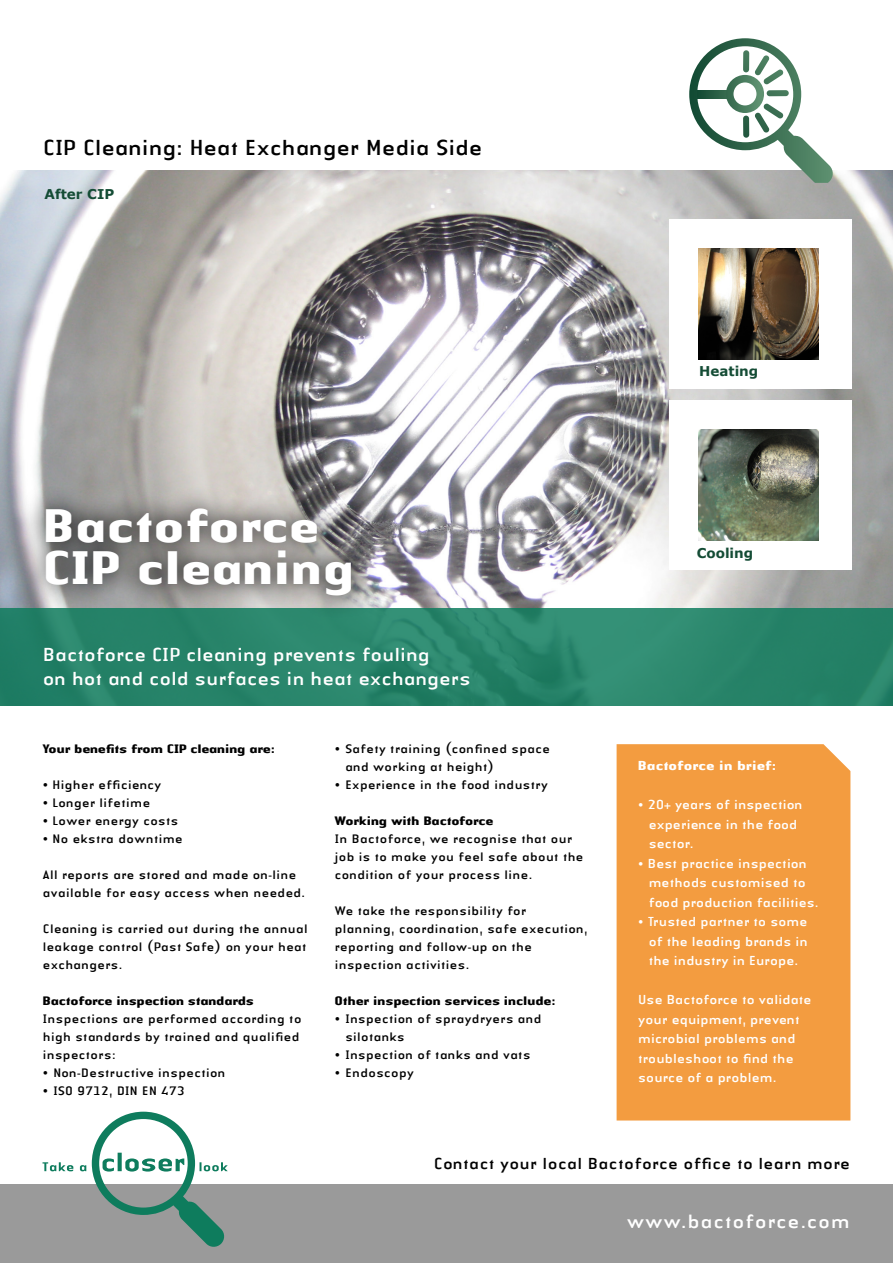
<style>
.page{position:relative;width:893px;height:1263px;background:#fff}
.page>*{position:absolute;margin:0;border:0;box-sizing:border-box;transform-origin:0 0}
.t1{font:700 48.75px/42px "Authentic Sans Com";color:#fff}
.t2{font:22.5px "Authentic Sans Com";letter-spacing:-.04em;color:#000}
.t3{font:19.8px "Authentic Sans Com";color:#fff}
.t4{font:19.5px/24px "Authentic Sans Com";letter-spacing:-.04em;color:#fff}
.t5{font:16.5px "Authentic Sans Com";letter-spacing:-.02em;color:#000}
.t6{font:13.5px/19.5px "Authentic Sans Com";letter-spacing:-.04em;color:#fff}
.t7{font:700 13.5px "Verdana";color:#144c35}
.t8{font:700 13.5px "Authentic Sans Com";color:#fff}
.t9{font:12.75px/18px "Authentic Sans Com";letter-spacing:-.02em;color:#000}
.t10{font:700 12.75px "Authentic Sans Com";letter-spacing:-.02em;color:#000}
.s1{font-size:12.75px}
</style>
<div class="page">
<img style="left:0;top:170px;width:893px;height:438px">
<div style="left:0;top:1184px;width:893px;height:79px;background:#9a9a9a"></div>
<div style="left:0;top:608px;width:893px;height:98px;background:linear-gradient(to right,#27836a,#2b876c)"></div>
<div style="left:617px;top:744px;width:233px;height:376px;background:#f39c40"></div>
<svg style="left:43px;top:1112px;width:185px;height:135px"></svg>
<div style="left:669px;top:401px;width:182px;height:169px;background:#fff"></div>
<div style="left:669px;top:220px;width:182px;height:169px;background:#fff"></div>
<img style="left:698px;top:249px;width:120px;height:111px">
<img style="left:698px;top:429px;width:120px;height:112px">
<svg style="left:689px;top:38px;width:145px;height:145px"></svg>
<svg style="left:23px;top:486px;width:351px;height:132px;background:#898f8b"></svg>
<h2 class="t2" style="left:43px;top:133px;width:442px">CIP Cleaning: Heat Exchanger Media Side</h2>
<p class="t7" style="left:45px;top:184px;width:71px">After CIP</p>
<p class="t7" style="left:699px;top:361px;width:61px">Heating</p>
<h1 class="t1" style="left:43px;top:504px;width:313px">Bactoforce<br>CIP cleaning</h1>
<h3 class="t4" style="left:43px;top:642px;width:430px">Bactoforce CIP cleaning prevents fouling<br>on hot and cold surfaces in heat exchangers</h3>
<p class="t10" style="left:43px;top:740px;width:234px">Your benefits from CIP cleaning are:</p>
<p class="t9" style="left:43px;top:775px;width:121px">• Higher efficiency</p>
<p class="t9" style="left:43px;top:793px;width:109px">• Longer lifetime</p>
<p class="t9" style="left:43px;top:811px;width:138px">• Lower energy costs</p>
<p class="t9" style="left:43px;top:829px;width:142px">• No ekstra downtime</p>
<p class="t9" style="left:43px;top:865px;width:265px">All reports are stored and made on-line available for easy access when needed.</p>
<p class="t9" style="left:43px;top:919px;width:267px;text-align:justify">Cleaning is carried out during the annual leakage control (Past Safe) on your heat exchangers.</p>
<p class="t10" style="left:43px;top:992px;width:213px">Bactoforce inspection standards</p>
<p class="t9" style="left:43px;top:1009px;width:261px">Inspections are performed according to high standards by trained and qualified inspectors:</p>
<p class="t9" style="left:43px;top:1063px;width:185px">• Non-Destructive inspection</p>
<p class="t9" style="left:43px;top:1081px;width:144px">• ISO 9712, DIN EN 473</p>
<p class="t9" style="left:345px;top:739px;width:207px;text-indent:-11px">• Safety training (confined space and working at height)</p>
<p class="t9" style="left:334px;top:775px;width:215px">• Experience in the food industry</p>
<p class="t10" style="left:334px;top:812px;width:161px">Working with Bactoforce</p>
<p class="t9" style="left:334px;top:829px;width:251px">In Bactoforce, we recognise that our job is to make you feel safe about the condition of your process line.</p>
<p class="t9" style="left:334px;top:901px;width:255px">We take the responsibility for planning, coordination, safe execution, reporting and follow-up on the inspection activities.</p>
<p class="t10" style="left:334px;top:992px;width:223px">Other inspection services include:</p>
<p class="t9" style="left:345px;top:1009px;width:198px;text-indent:-11px">• Inspection of spraydryers and silotanks</p>
<p class="t9" style="left:334px;top:1045px;width:198px">• Inspection of tanks and vats</p>
<p class="t9" style="left:334px;top:1063px;width:81px">• Endoscopy</p>
<p class="t7" style="left:697px;top:543px;width:58px">Cooling</p>
<p class="t8" style="left:638px;top:757px;width:140px">Bactoforce in brief:</p>
<p class="t6" style="left:648px;top:795px;width:156px;text-indent:-11px"><span class="s1">•</span> 20+ years of inspection experience in the food sector.</p>
<p class="t6" style="left:648px;top:853px;width:172px;text-indent:-11px"><span class="s1">•</span> Best practice inspection methods customised to food production facilities.</p>
<p class="t6" style="left:648px;top:912px;width:161px;text-align:justify;text-indent:-11px"><span class="s1">•</span> Trusted partner to some of the leading brands in the industry in Europe.</p>
<p class="t6" style="left:638px;top:990px;width:175px">Use Bactoforce to validate your equipment, prevent microbial problems and troubleshoot to find the source of a problem.</p>
<p class="t5" style="left:434px;top:1153px;width:418px">Contact your local Bactoforce office to learn more</p>
<h3 class="t3" style="left:627px;top:1208px;width:225px">www.bactoforce.com</h3>
</div>
